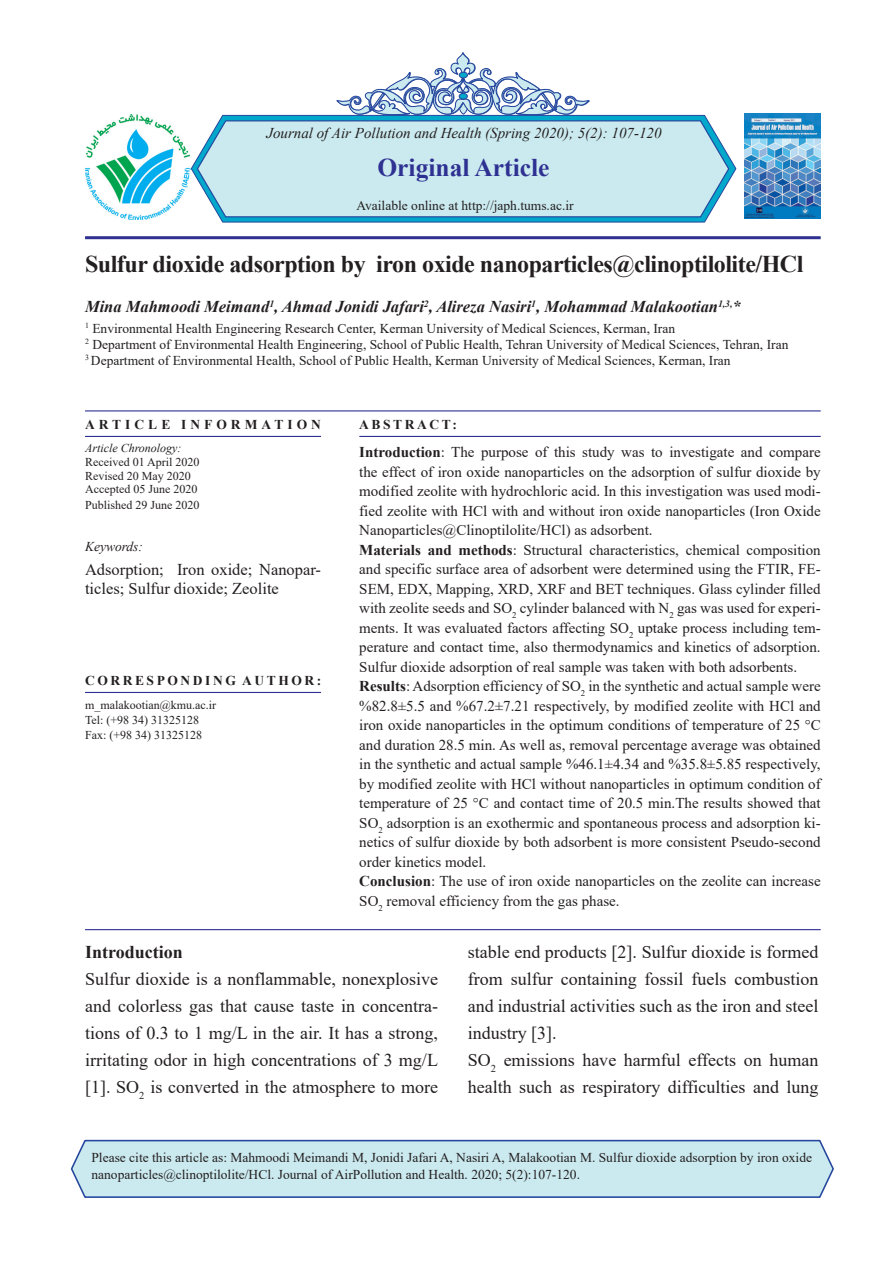
<style>
.page{position:relative;width:893px;height:1263px;background:#fff}
.page>*{position:absolute;margin:0;border:0;box-sizing:border-box;transform-origin:0 0}
.t1{font:700 25.5px "Times New Roman";color:#2e3192}
.t2{font:700 24px "Times New Roman";letter-spacing:-.02em;color:#231f20}
.t3{font:18px/27px "Times New Roman";color:#231f20;text-align:justify}
.Heading_1{font:700 18px "Times New Roman";color:#231f20}
.t4{font:italic 700 16.5px "Times New Roman";color:#231f20}
.t5{font:16.5px/19.5px "Times New Roman";color:#231f20}
.t6{font:15px/19.5px "Times New Roman";color:#231f20;text-align:justify}
.t7{font:italic 15px "Times New Roman";color:#231f20}
.t8{font:13.5px/16.5px "Times New Roman";color:#231f20}
.t9{font:700 13.5px "Times New Roman";letter-spacing:.19em;color:#231f20}
.t10{font:700 13.5px "Times New Roman";letter-spacing:.3em;color:#231f20}
.t11{font:italic 13.5px "Times New Roman";color:#231f20}
.t12{font:12px "Times New Roman";color:#231f20}
.t13{font:italic 12px "Times New Roman";color:#231f20}
.s1{font-weight:700}
</style>
<div class="page">
<svg style="left:70px;top:1139px;width:764px;height:59px;background:#c3e1ea"></svg>
<svg style="left:336px;top:52px;width:254px;height:63px"></svg>
<svg style="left:460px;top:103px;width:7px;height:11px"></svg>
<div style="left:459px;top:103px;width:8px;height:11px;border:1px solid #25469d;border-radius:50%"></div>
<div style="left:459px;top:72px;width:8px;height:6px;background:#00a9cc;border-radius:50%"></div>
<div style="left:459px;top:72px;width:9px;height:6px;border:1px solid #25469d;border-radius:50%"></div>
<div style="left:459px;top:93px;width:8px;height:6px;background:#00a9cc;border-radius:50%"></div>
<div style="left:459px;top:93px;width:9px;height:6px;border:1px solid #25469d;border-radius:50%"></div>
<svg style="left:190px;top:115px;width:547px;height:108px;fill:#00a9cc"></svg>
<svg style="left:196px;top:120px;width:534px;height:98px;background:#c2e4ec"></svg>
<hr style="left:85px;top:236px;width:736px;height:3px;background:#2e3192">
<hr style="left:85px;top:410px;width:736px;height:1px;background:#2e3192">
<hr style="left:85px;top:929px;width:736px;height:1px;background:#2e3192">
<hr style="left:85px;top:692px;width:236px;height:1px;background:#2e3192">
<hr style="left:359px;top:436px;width:462px;height:1px;background:#2e3192">
<hr style="left:85px;top:436px;width:236px;height:1px;background:#2e3192">
<img style="left:744px;top:113px;width:77px;height:105px">
<img style="left:85px;top:114px;width:105px;height:105px">
<p class="t7" style="left:266px;top:123px;width:397px">Journal of Air Pollution and Health (Spring 2020); 5(2): 107-120</p>
<p class="t1" style="left:377px;top:149px;width:174px">Original Article</p>
<p class="t8" style="left:356px;top:197px;width:219px">Available online at http://japh.tums.ac.ir</p>
<p class="t2" style="left:85px;top:246px;width:720px">Sulfur dioxide adsorption by iron oxide nanoparticles@clinoptilolite/HCl</p>
<p class="t4" style="left:85px;top:295px;width:657px">Mina Mahmoodi Meimand<sup>1</sup>, Ahmad Jonidi Jafari<sup>2</sup>, Alireza Nasiri<sup>1</sup>, Mohammad Malakootian<sup>1,3,</sup>*</p>
<p class="t8" style="left:85px;top:319px;width:592px"><sup>1</sup> Environmental Health Engineering Research Center, Kerman University of Medical Sciences, Kerman, Iran</p>
<p class="t8" style="left:85px;top:336px;width:705px"><sup>2</sup> Department of Environmental Health Engineering, School of Public Health, Tehran University of Medical Sciences, Tehran, Iran</p>
<p class="t8" style="left:85px;top:352px;width:647px"><sup>3</sup> Department of Environmental Health, School of Public Health, Kerman University of Medical Sciences, Kerman, Iran</p>
<p class="t10" style="left:85px;top:415px;width:237px">ARTICLE INFORMATION</p>
<p class="t13" style="left:85px;top:440px;width:98px">Article Chronology:</p>
<p class="t12" style="left:85px;top:453px;width:116px">Received 01 April 2020</p>
<p class="t12" style="left:85px;top:467px;width:107px">Revised 20 May 2020</p>
<p class="t12" style="left:85px;top:481px;width:114px">Accepted 05 June 2020</p>
<p class="t12" style="left:85px;top:496px;width:116px">Published 29 June 2020</p>
<p class="t11" style="left:85px;top:537px;width:59px">Keywords:</p>
<p class="t5" style="left:85px;top:559px;width:237px">Adsorption; Iron oxide; Nanopar&shy;ticles; Sulfur dioxide; Zeolite</p>
<p class="t9" style="left:85px;top:671px;width:238px">CORRESPONDING AUTHOR:</p>
<p class="t12" style="left:85px;top:696px;width:133px">m_malakootian@kmu.ac.ir</p>
<p class="t12" style="left:85px;top:711px;width:116px">Tel: (+98 34) 31325128</p>
<p class="t12" style="left:85px;top:726px;width:119px">Fax: (+98 34) 31325128</p>
<p class="t9" style="left:359px;top:415px;width:99px">ABSTRACT:</p>
<p class="t6" style="left:359px;top:442px;width:463px"><span class="s1">Introduction</span>: The purpose of this study was to investigate and compare the effect of iron oxide nanoparticles on the adsorption of sulfur dioxide by modified zeolite with hydrochloric acid. In this investigation was used modi&shy;fied zeolite with HCl with and without iron oxide nanoparticles (Iron Oxide Nanoparticles@Clinoptilolite/HCl) as adsorbent.</p>
<p class="t6" style="left:359px;top:539px;width:463px"><span class="s1">Materials and methods</span>: Structural characteristics, chemical composition and specific surface area of adsorbent were determined using the FTIR, FE-SEM, EDX, Mapping, XRD, XRF and BET techniques. Glass cylinder filled with zeolite seeds and SO<sub>2</sub> cylinder balanced with N<sub>2</sub> gas was used for experi&shy;ments. It was evaluated factors affecting SO<sub>2</sub> uptake process including tem&shy;perature and contact time, also thermodynamics and kinetics of adsorption.<br>Sulfur dioxide adsorption of real sample was taken with both adsorbents.</p>
<p class="t6" style="left:359px;top:676px;width:463px"><span class="s1">Results</span>: Adsorption efficiency of SO<sub>2</sub> in the synthetic and actual sample were %82.8±5.5 and %67.2±7.21 respectively, by modified zeolite with HCl and iron oxide nanoparticles in the optimum conditions of temperature of 25 °C and duration 28.5 min. As well as, removal percentage average was obtained in the synthetic and actual sample %46.1±4.34 and %35.8±5.85 respectively, by modified zeolite with HCl without nanoparticles in optimum condition of temperature of 25 °C and contact time of 20.5 min.The results showed that SO<sub>2</sub> adsorption is an exothermic and spontaneous process and adsorption ki&shy;netics of sulfur dioxide by both adsorbent is more consistent Pseudo-second order kinetics model.</p>
<p class="t6" style="left:359px;top:871px;width:463px"><span class="s1">Conclusion</span>: The use of iron oxide nanoparticles on the zeolite can increase<br>SO<sub>2</sub> removal efficiency from the gas phase.</p>
<p class="Heading_1" style="left:85px;top:939px;width:99px">Introduction</p>
<p class="t3" style="left:85px;top:965px;width:354px">Sulfur dioxide is a nonflammable, nonexplosive and colorless gas that cause taste in concentra&shy;tions of 0.3 to 1 mg/L in the air. It has a strong, irritating odor in high concentrations of 3 mg/L [1]. SO<sub>2</sub> is converted in the atmosphere to more</p>
<p class="t3" style="left:468px;top:938px;width:352px">stable end products [2]. Sulfur dioxide is formed from sulfur containing fossil fuels combustion and industrial activities such as the iron and steel industry [3].</p>
<p class="t3" style="left:468px;top:1046px;width:352px">SO<sub>2</sub> emissions have harmful effects on human health such as respiratory difficulties and lung</p>
<p class="t8" style="left:91px;top:1149px;width:722px">Please cite this article as: Mahmoodi Meimandi M, Jonidi Jafari A, Nasiri A, Malakootian M. Sulfur dioxide adsorption by iron oxide nanoparticles@clinoptilolite/HCl. Journal of AirPollution and Health. 2020; 5(2):107-120.</p>
</div>
